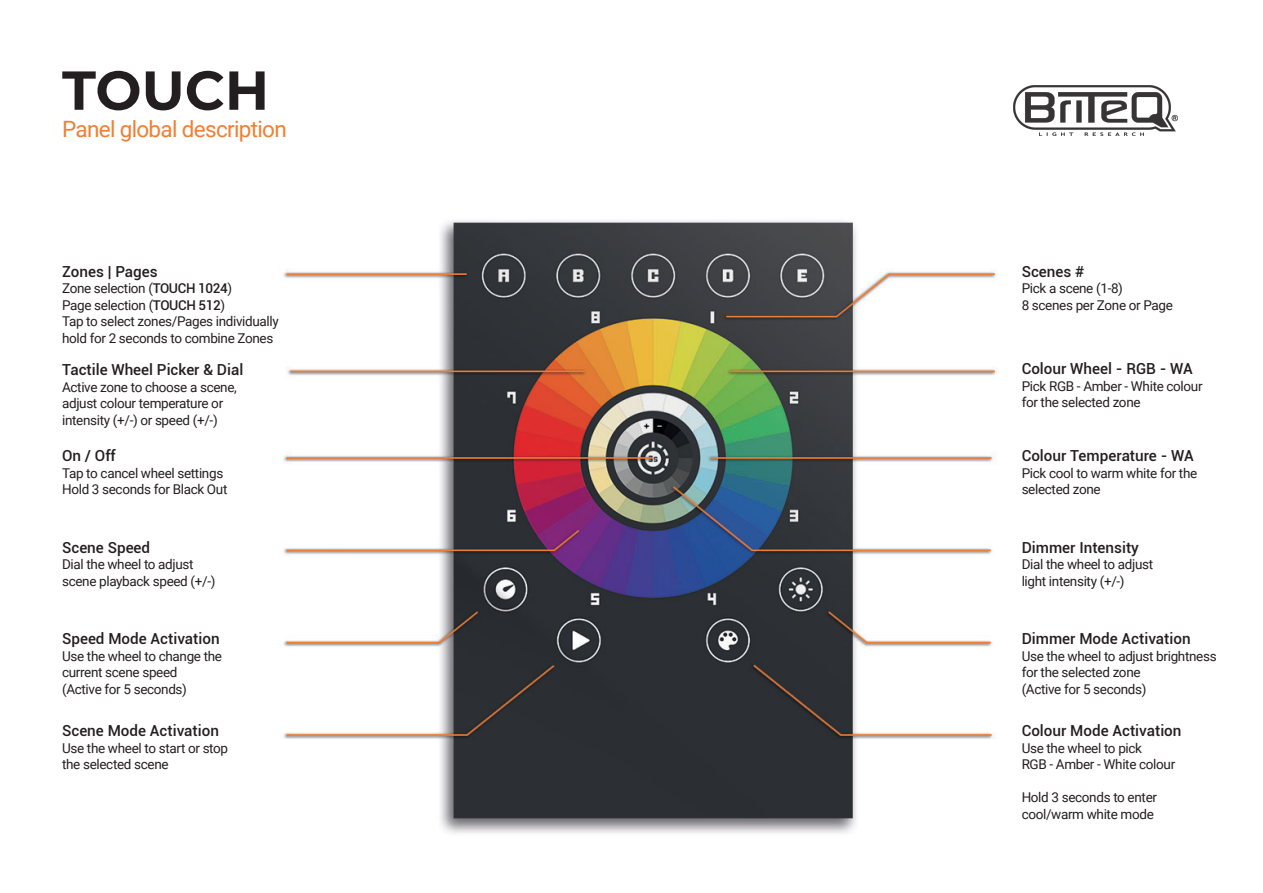
<style>
.page{position:relative;width:1263px;height:893px;background:#fff}
.page>*{position:absolute;margin:0;border:0;box-sizing:border-box;transform-origin:0 0}
.t1{font:700 54.75px "Montserrat";color:#231f20}
.t2{font:22.5px "Roboto";letter-spacing:-.03em;color:#f07f33}
.t3{font:500 15.15px "Roboto";color:#231f20}
.t4{font:13.5px/16.5px "Roboto";letter-spacing:-.025em;color:#231f20}
.s1{font-weight:500}
</style>
<div class="page">
<img style="left:283px;top:101px;width:731px;height:733px">
<img style="left:1014px;top:85px;width:164px;height:51px">
<h1 class="t1" style="left:62px;top:51px;width:209px">TOUCH</h1>
<h2 class="t2" style="left:62px;top:113px;width:226px">Panel global description</h2>
<p class="t3" style="left:62px;top:261px;width:97px">Zones | Pages</p>
<p class="t4" style="left:62px;top:280px;width:218px">Zone selection (<span class="s1">TOUCH 1024</span>)<br>Page selection (<span class="s1">TOUCH 512</span>)<br>Tap to select zones/Pages individually hold for 2 seconds to combine Zones</p>
<p class="t3" style="left:62px;top:359px;width:183px">Tactile Wheel Picker &amp; Dial</p>
<p class="t4" style="left:62px;top:378px;width:176px">Active zone to choose a scene, adjust colour temperature or intensity (+/-) or speed (+/-)</p>
<p class="t3" style="left:62px;top:445px;width:55px">On / Off</p>
<p class="t4" style="left:62px;top:464px;width:167px">Tap to cancel wheel settings<br>Hold 3 seconds for Black Out</p>
<p class="t3" style="left:62px;top:537px;width:90px">Scene Speed</p>
<p class="t4" style="left:62px;top:556px;width:155px">Dial the wheel to adjust scene playback speed (+/-)</p>
<p class="t3" style="left:62px;top:628px;width:159px">Speed Mode Activation</p>
<p class="t4" style="left:62px;top:647px;width:161px">Use the wheel to change the current scene speed<br>(Active for 5 seconds)</p>
<p class="t3" style="left:62px;top:720px;width:158px">Scene Mode Activation</p>
<p class="t4" style="left:62px;top:739px;width:168px">Use the wheel to start or stop the selected scene</p>
<p class="t3" style="left:1022px;top:261px;width:64px">Scenes #</p>
<p class="t4" style="left:1022px;top:280px;width:153px">Pick a scene (1-8)<br>8 scenes per Zone or Page</p>
<p class="t3" style="left:1022px;top:358px;width:173px">Colour Wheel - RGB - WA</p>
<p class="t4" style="left:1022px;top:377px;width:182px">Pick RGB - Amber - White colour for the selected zone</p>
<p class="t3" style="left:1022px;top:445px;width:174px">Colour Temperature - WA</p>
<p class="t4" style="left:1022px;top:464px;width:177px">Pick cool to warm white for the selected zone</p>
<p class="t3" style="left:1022px;top:537px;width:119px">Dimmer Intensity</p>
<p class="t4" style="left:1022px;top:556px;width:133px">Dial the wheel to adjust light intensity (+/-)</p>
<p class="t3" style="left:1022px;top:628px;width:170px">Dimmer Mode Activation</p>
<p class="t4" style="left:1022px;top:647px;width:196px">Use the wheel to adjust brightness for the selected zone<br>(Active for 5 seconds)</p>
<p class="t3" style="left:1022px;top:720px;width:161px">Colour Mode Activation</p>
<p class="t4" style="left:1022px;top:739px;width:155px">Use the wheel to pick<br>RGB - Amber - White colour</p>
<p class="t4" style="left:1022px;top:788px;width:137px">Hold 3 seconds to enter cool/warm white mode</p>
</div>
